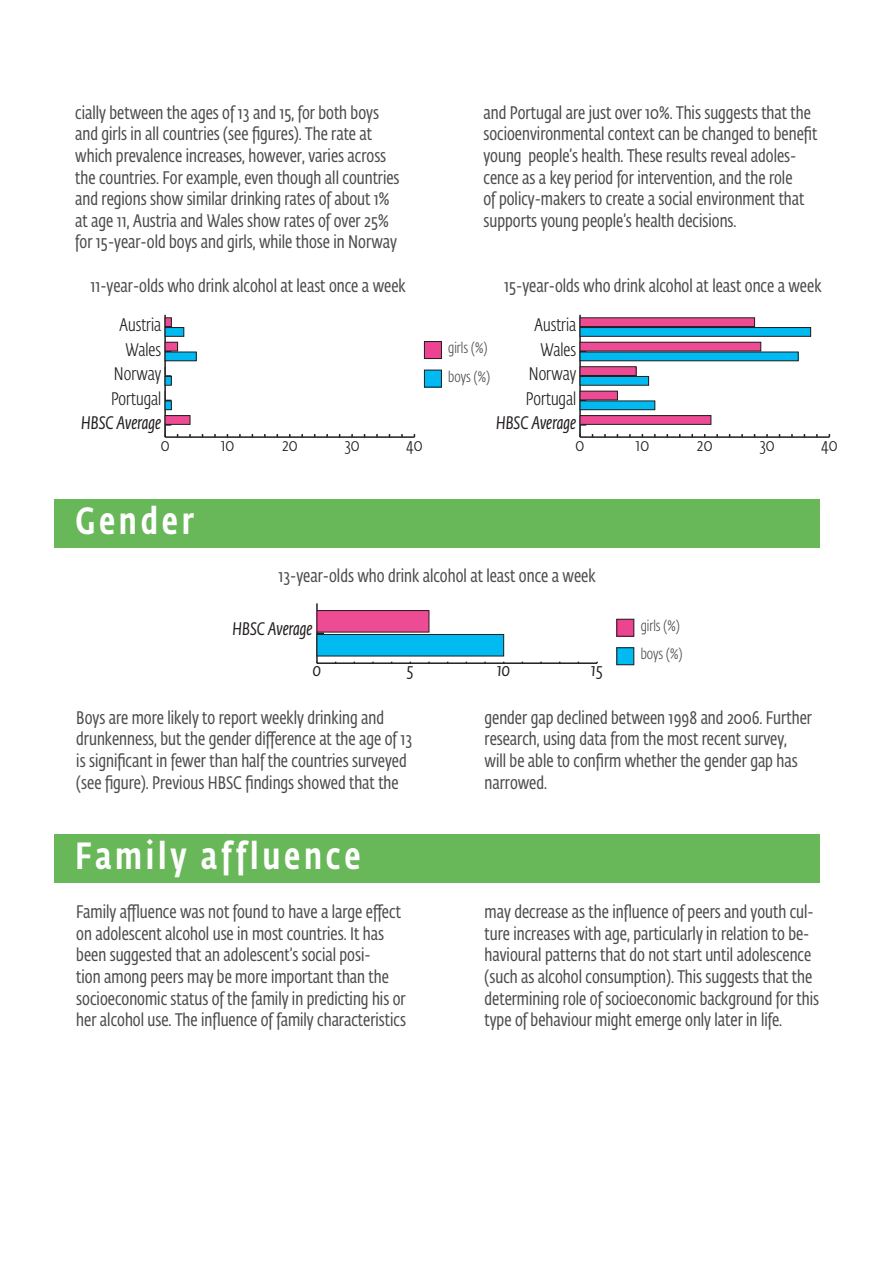
<style>
.page{position:relative;width:893px;height:1263px;background:#fff}
.page>*{position:absolute;margin:0;border:0;box-sizing:border-box;transform-origin:0 0}
.Section_title{font:500 37.5px "Fedra Sans Cond Pro";letter-spacing:.1em;color:#fff}
.body_text{font:18px/21.6px "Fedra Sans Cond Pro";color:#4b4c4d}
.graph_title{font:18px "Fedra Sans Cond Pro";color:#4b4c4d}
.t1{font:300 18px "Fedra Sans Cond Pro";color:#231f20}
.graph_title_centred{font:18px "Fedra Sans Cond Pro";color:#4b4c4d}
.t2{font:italic 18px "Fedra Sans Cond Pro";color:#231f20}
.t3{font:300 15px "Fedra Sans Cond Pro";color:#4b4c4d}
</style>
<div class="page">
<div style="left:54px;top:500px;width:766px;height:48px;background:#68b759"></div>
<div style="left:54px;top:834px;width:765px;height:48px;background:#68b759"></div>
<div style="left:424px;top:341px;width:17px;height:18px;background:#ed4492"></div>
<div style="left:424px;top:341px;width:18px;height:18px;border:1px solid #231f20"></div>
<div style="left:424px;top:370px;width:17px;height:17px;background:#00baf1"></div>
<div style="left:424px;top:370px;width:18px;height:17px;border:1px solid #231f20"></div>
<hr style="left:165px;top:436px;width:249px;height:2px;background:#231f20">
<hr style="left:164px;top:315px;width:2px;height:122px;background:#231f20">
<div style="left:165px;top:328px;width:19px;height:8px;background:#00baf1"></div>
<div style="left:165px;top:327px;width:19px;height:10px;border:1px solid #231f20"></div>
<div style="left:165px;top:352px;width:31px;height:9px;background:#00baf1"></div>
<div style="left:165px;top:376px;width:6px;height:9px;background:#00baf1"></div>
<div style="left:165px;top:376px;width:7px;height:10px;border:1px solid #231f20"></div>
<div style="left:165px;top:401px;width:6px;height:9px;background:#00baf1"></div>
<div style="left:165px;top:400px;width:7px;height:10px;border:1px solid #231f20"></div>
<svg style="left:164px;top:424px;width:7px;height:13px"></svg>
<div style="left:165px;top:318px;width:6px;height:9px;background:#ee4b95"></div>
<div style="left:165px;top:317px;width:7px;height:10px;border:1px solid #231f20"></div>
<div style="left:165px;top:342px;width:13px;height:9px;background:#ee4b95"></div>
<div style="left:165px;top:342px;width:13px;height:9px;border:1px solid #231f20"></div>
<svg style="left:165px;top:367px;width:6px;height:10px"></svg>
<svg style="left:165px;top:391px;width:6px;height:10px"></svg>
<div style="left:165px;top:416px;width:25px;height:8px;background:#ee4b95"></div>
<div style="left:165px;top:415px;width:25px;height:10px;border:1px solid #231f20"></div>
<hr style="left:580px;top:436px;width:249px;height:2px;background:#231f20">
<hr style="left:579px;top:315px;width:2px;height:122px;background:#231f20">
<div style="left:580px;top:328px;width:231px;height:8px;background:#00baf1"></div>
<div style="left:580px;top:327px;width:231px;height:10px;border:1px solid #231f20"></div>
<div style="left:580px;top:352px;width:218px;height:9px;background:#00baf1"></div>
<div style="left:580px;top:376px;width:69px;height:9px;background:#00baf1"></div>
<div style="left:580px;top:376px;width:69px;height:10px;border:1px solid #231f20"></div>
<div style="left:580px;top:401px;width:75px;height:9px;background:#00baf1"></div>
<div style="left:580px;top:400px;width:75px;height:10px;border:1px solid #231f20"></div>
<svg style="left:579px;top:424px;width:7px;height:13px"></svg>
<div style="left:580px;top:318px;width:175px;height:9px;background:#ee4b95"></div>
<div style="left:580px;top:317px;width:175px;height:10px;border:1px solid #231f20"></div>
<div style="left:580px;top:342px;width:181px;height:9px;background:#ee4b95"></div>
<div style="left:580px;top:342px;width:181px;height:9px;border:1px solid #231f20"></div>
<div style="left:580px;top:367px;width:56px;height:8px;background:#ee4b95"></div>
<div style="left:580px;top:366px;width:56px;height:10px;border:1px solid #231f20"></div>
<div style="left:580px;top:391px;width:37px;height:9px;background:#ee4b95"></div>
<div style="left:580px;top:416px;width:131px;height:8px;background:#ee4b95"></div>
<div style="left:580px;top:415px;width:131px;height:10px;border:1px solid #231f20"></div>
<div style="left:617px;top:619px;width:17px;height:17px;background:#ed4492"></div>
<div style="left:616px;top:619px;width:18px;height:18px;border:1px solid #231f20"></div>
<div style="left:617px;top:648px;width:17px;height:17px;background:#00baf1"></div>
<div style="left:616px;top:647px;width:18px;height:18px;border:1px solid #231f20"></div>
<hr style="left:317px;top:662px;width:280px;height:2px;background:#231f20">
<hr style="left:316px;top:603px;width:2px;height:60px;background:#231f20">
<svg style="left:317px;top:632px;width:7px;height:2px"></svg>
<div style="left:317px;top:634px;width:187px;height:22px;background:#00baf1"></div>
<div style="left:317px;top:634px;width:187px;height:22px;border:1px solid #231f20"></div>
<div style="left:317px;top:610px;width:112px;height:22px;background:#ee4b95"></div>
<div style="left:317px;top:610px;width:112px;height:22px;border:1px solid #231f20"></div>
<p class="body_text" style="left:75px;top:101px;width:326px">cially between the ages of 13 and 15, for both boys and girls in all countries (see figures). The rate at which prevalence increases, however, varies across the countries. For example, even though all countries and regions show similar drinking rates of about 1% at age 11, Austria and Wales show rates of over 25% for 15-year-old boys and girls, while those in Norway</p>
<p class="body_text" style="left:483px;top:101px;width:335px">and Portugal are just over 10%. This suggests that the socioenvironmental context can be changed to benefit young people’s health. These results reveal adoles&shy;cence as a key period for intervention, and the role<br>of policy-makers to create a social environment that supports young people’s health decisions.</p>
<p class="graph_title" style="left:90px;top:273px;width:317px">11-year-olds who drink alcohol at least once a week</p>
<p class="graph_title" style="left:504px;top:273px;width:319px">15-year-olds who drink alcohol at least once a week</p>
<p class="t1" style="left:120px;top:313px;width:43px">Austria</p>
<p class="t1" style="left:535px;top:313px;width:43px">Austria</p>
<p class="t1" style="left:125px;top:338px;width:37px">Wales</p>
<p class="t1" style="left:114px;top:362px;width:49px">Norway</p>
<p class="t3" style="left:448px;top:338px;width:41px">girls (%)</p>
<p class="t3" style="left:448px;top:367px;width:43px">boys (%)</p>
<p class="t1" style="left:540px;top:338px;width:37px">Wales</p>
<p class="t1" style="left:529px;top:362px;width:49px">Norway</p>
<p class="t1" style="left:111px;top:387px;width:52px">Portugal</p>
<p class="t1" style="left:526px;top:387px;width:52px">Portugal</p>
<p class="t2" style="left:81px;top:410px;width:82px">HBSC Average</p>
<p class="t2" style="left:496px;top:410px;width:82px">HBSC Average</p>
<p class="t1" style="left:161px;top:432px;width:10px">0</p>
<p class="t1" style="left:221px;top:432px;width:15px">10</p>
<p class="t1" style="left:282px;top:432px;width:17px">20</p>
<p class="t1" style="left:344px;top:432px;width:17px">30</p>
<p class="t1" style="left:406px;top:432px;width:18px">40</p>
<p class="t1" style="left:576px;top:432px;width:10px">0</p>
<p class="t1" style="left:636px;top:432px;width:15px">10</p>
<p class="t1" style="left:697px;top:432px;width:17px">20</p>
<p class="t1" style="left:759px;top:432px;width:17px">30</p>
<p class="t1" style="left:821px;top:432px;width:18px">40</p>
<p class="Section_title" style="left:76px;top:494px;width:120px">Gender</p>
<p class="graph_title_centred" style="left:278px;top:563px;width:319px">13-year-olds who drink alcohol at least once a week</p>
<p class="t2" style="left:233px;top:617px;width:82px">HBSC Average</p>
<p class="t2" style="left:313px;top:657px;width:10px">0</p>
<p class="t2" style="left:407px;top:657px;width:8px">5</p>
<p class="t2" style="left:497px;top:657px;width:15px">10</p>
<p class="t2" style="left:591px;top:657px;width:13px">15</p>
<p class="t3" style="left:641px;top:616px;width:41px">girls (%)</p>
<p class="t3" style="left:641px;top:644px;width:43px">boys (%)</p>
<p class="body_text" style="left:76px;top:706px;width:337px">Boys are more likely to report weekly drinking and drunkenness, but the gender difference at the age of 13 is significant in fewer than half the countries surveyed (see figure). Previous HBSC findings showed that the</p>
<p class="body_text" style="left:485px;top:706px;width:329px">gender gap declined between 1998 and 2006. Further research, using data from the most recent survey, will be able to confirm whether the gender gap has narrowed.</p>
<p class="Section_title" style="left:75px;top:829px;width:287px">Family affluence</p>
<p class="body_text" style="left:76px;top:901px;width:331px">Family affluence was not found to have a large effect on adolescent alcohol use in most countries. It has been suggested that an adolescent’s social posi-<br>tion among peers may be more important than the socioeconomic status of the family in predicting his or her alcohol use. The influence of family characteristics</p>
<p class="body_text" style="left:485px;top:901px;width:336px">may decrease as the influence of peers and youth cul&shy;ture increases with age, particularly in relation to be&shy;havioural patterns that do not start until adolescence (such as alcohol consumption). This suggests that the determining role of socioeconomic background for this type of behaviour might emerge only later in life.</p>
</div>
